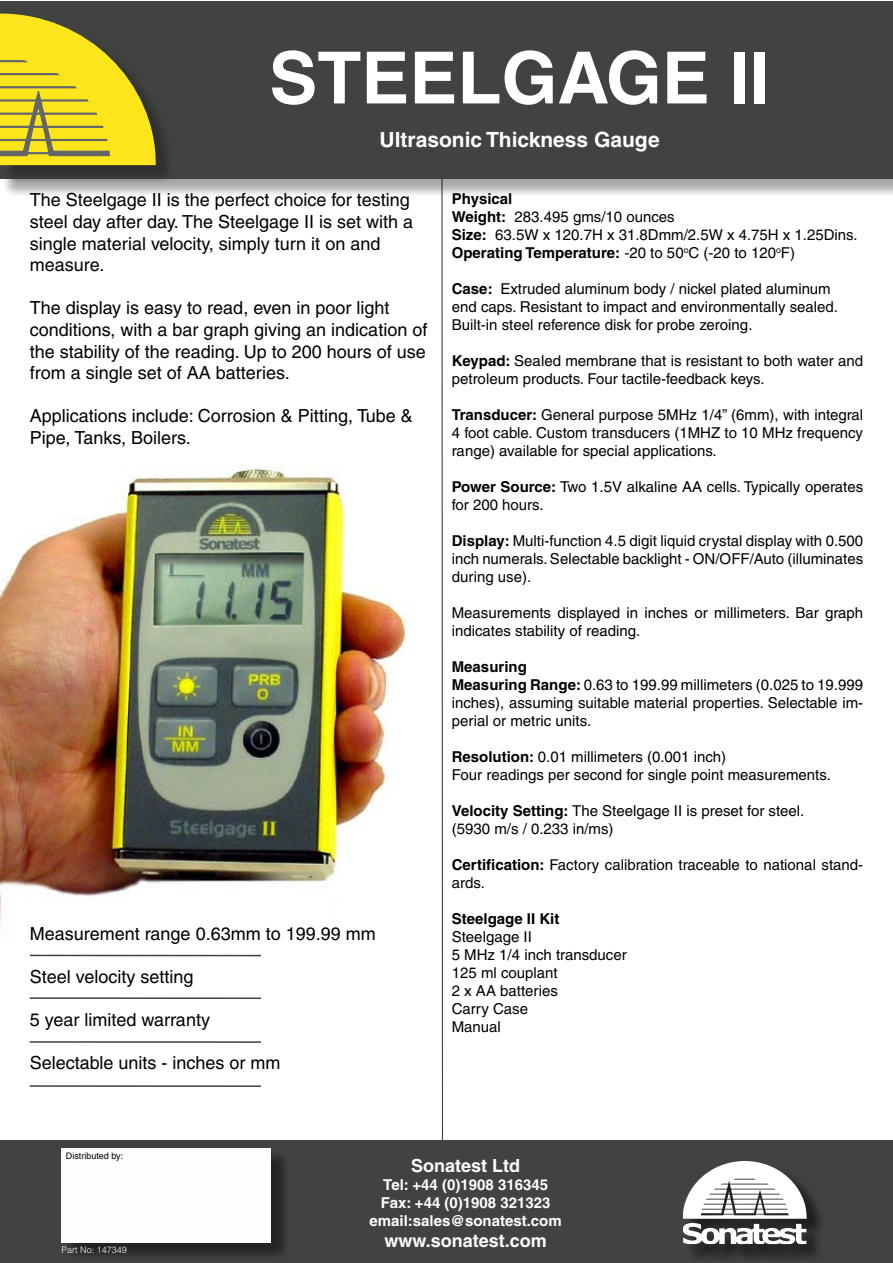
<style>
.page{position:relative;width:893px;height:1263px;background:#fff}
.page>*{position:absolute;margin:0;border:0;box-sizing:border-box;transform-origin:0 0}
.t1{font:700 72px "Helvetica";color:#fff}
.t2{font:700 21px "Helvetica";color:#fff}
.t3{font:18px/21.6px "Helvetica";color:#000}
.t4{font:700 18px "Helvetica";color:#fffeff}
.t5{font:15px/18px "Helvetica";color:#000}
.t6{font:700 15px/18px "Helvetica";color:#fffeff;text-align:center}
.t7{font:700 15px "Helvetica";color:#000}
.t8{font:9px "Helvetica";color:#000}
.t9{font:300 9px "Helvetica";color:#fffeff}
.s1{font-weight:700}
</style>
<div class="page">
<div style="left:0;top:1141px;width:893px;height:122px;background:#414340"></div>
<div style="left:684px;top:1161px;width:142px;height:102px;background:#000;opacity:.56"></div>
<svg style="left:683px;top:1161px;width:124px;height:83px"></svg>
<div style="left:63px;top:1150px;width:227px;height:112px;background:#000;opacity:.47"></div>
<div style="left:62px;top:1148px;width:209px;height:95px;background:#fffeff"></div>
<svg style="left:441px;top:198px;width:3px;height:943px"></svg>
<img style="left:0;top:465px;width:410px;height:470px">
<div style="left:2px;top:2px;width:891px;height:196px;background:#000;opacity:.35"></div>
<div style="left:0;top:1px;width:893px;height:177px;background:#414340"></div>
<hr style="left:30px;top:955px;width:231px;height:1px;background:#414340">
<hr style="left:30px;top:997px;width:231px;height:2px;background:#414340">
<hr style="left:30px;top:1041px;width:231px;height:2px;background:#414340">
<hr style="left:30px;top:1085px;width:231px;height:2px;background:#414340">
<div style="left:2px;top:14px;width:174px;height:172px;background:#000;opacity:.29"></div>
<svg style="left:0;top:14px;width:156px;height:151px"></svg>
<h1 class="t1" style="left:269px;top:34px;width:502px">STEELGAGE II</h1>
<h2 class="t2" style="left:380px;top:126px;width:282px">Ultrasonic Thickness Gauge</h2>
<p class="t3" style="left:30px;top:189px;width:385px">The Steelgage II is the perfect choice for testing steel day after day. The Steelgage II is set with a single material velocity, simply turn it on and measure.</p>
<p class="t3" style="left:30px;top:297px;width:399px">The display is easy to read, even in poor light conditions, with a bar graph giving an indication of the stability of the reading. Up to 200 hours of use from a single set of AA batteries.</p>
<p class="t3" style="left:30px;top:405px;width:385px">Applications include: Corrosion &amp; Pitting, Tube &amp;<br>Pipe, Tanks, Boilers.</p>
<p class="t3" style="left:30px;top:922px;width:347px">Measurement range 0.63mm to 199.99 mm</p>
<p class="t3" style="left:30px;top:966px;width:165px">Steel velocity setting</p>
<p class="t3" style="left:30px;top:1009px;width:182px">5 year limited warranty</p>
<p class="t3" style="left:30px;top:1052px;width:252px">Selectable units - inches or mm</p>
<p class="t5" style="left:452px;top:190px;width:407px"><span class="s1">Physical<br>Weight:</span> 283.495 gms/10 ounces<br><span class="s1">Size:</span> 63.5W x 120.7H x 31.8Dmm/2.5W x 4.75H x 1.25Dins.<br><span class="s1">Operating Temperature:</span> -20 to 50<sup>o</sup>C (-20 to 120<sup>o</sup>F)</p>
<p class="t5" style="left:452px;top:280px;width:388px"><span class="s1">Case:</span> Extruded aluminum body / nickel plated aluminum end caps. Resistant to impact and environmentally sealed.<br>Built-in steel reference disk for probe zeroing.</p>
<p class="t5" style="left:452px;top:352px;width:413px"><span class="s1">Keypad:</span> Sealed membrane that is resistant to both water and petroleum products. Four tactile-feedback keys.</p>
<p class="t5" style="left:452px;top:406px;width:413px;text-align:justify"><span class="s1">Transducer:</span> General purpose 5MHz 1/4” (6mm), with integral 4 foot cable. Custom transducers (1MHZ to 10 MHz frequency range) available for special applications.</p>
<p class="t5" style="left:452px;top:478px;width:413px"><span class="s1">Power Source:</span> Two 1.5V alkaline AA cells. Typically operates for 200 hours.</p>
<p class="t5" style="left:452px;top:532px;width:413px;text-align:justify"><span class="s1">Display:</span> Multi-function 4.5 digit liquid crystal display with 0.500 inch numerals.Selectable backlight - ON/OFF/Auto (illuminates during use).</p>
<p class="t5" style="left:452px;top:604px;width:413px">Measurements displayed in inches or millimeters. Bar graph indicates stability of reading.</p>
<p class="t5" style="left:452px;top:658px;width:413px"><span class="s1">Measuring<br>Measuring Range:</span> 0.63 to 199.99 millimeters (0.025 to 19.999 inches), assuming suitable material properties. Selectable im&shy;perial or metric units.</p>
<p class="t5" style="left:452px;top:748px;width:381px"><span class="s1">Resolution:</span> 0.01 millimeters (0.001 inch)<br>Four readings per second for single point measurements.</p>
<p class="t5" style="left:452px;top:802px;width:354px"><span class="s1">Velocity Setting:</span> The Steelgage II is preset for steel. (5930 m/s / 0.233 in/ms)</p>
<p class="t5" style="left:452px;top:856px;width:413px"><span class="s1">Certification:</span> Factory calibration traceable to national stand&shy;ards.</p>
<p class="t7" style="left:452px;top:910px;width:109px">Steelgage II Kit</p>
<p class="t5" style="left:452px;top:928px;width:176px">Steelgage II<br>5 MHz 1/4 inch transducer<br>125 ml couplant<br>2 x AA batteries<br>Carry Case<br>Manual</p>
<p class="t8" style="left:66px;top:1151px;width:59px">Distributed by:</p>
<p class="t9" style="left:62px;top:1244px;width:67px">Part No: 147349</p>
<p class="t4" style="left:411px;top:1154px;width:111px">Sonatest Ltd</p>
<p class="t6" style="left:369px;top:1175px;width:194px">Tel: +44 (0)1908 316345<br>Fax: +44 (0)1908 321323 email:sales@sonatest.com</p>
<p class="t4" style="left:384px;top:1230px;width:164px">www.sonatest.com</p>
</div>
